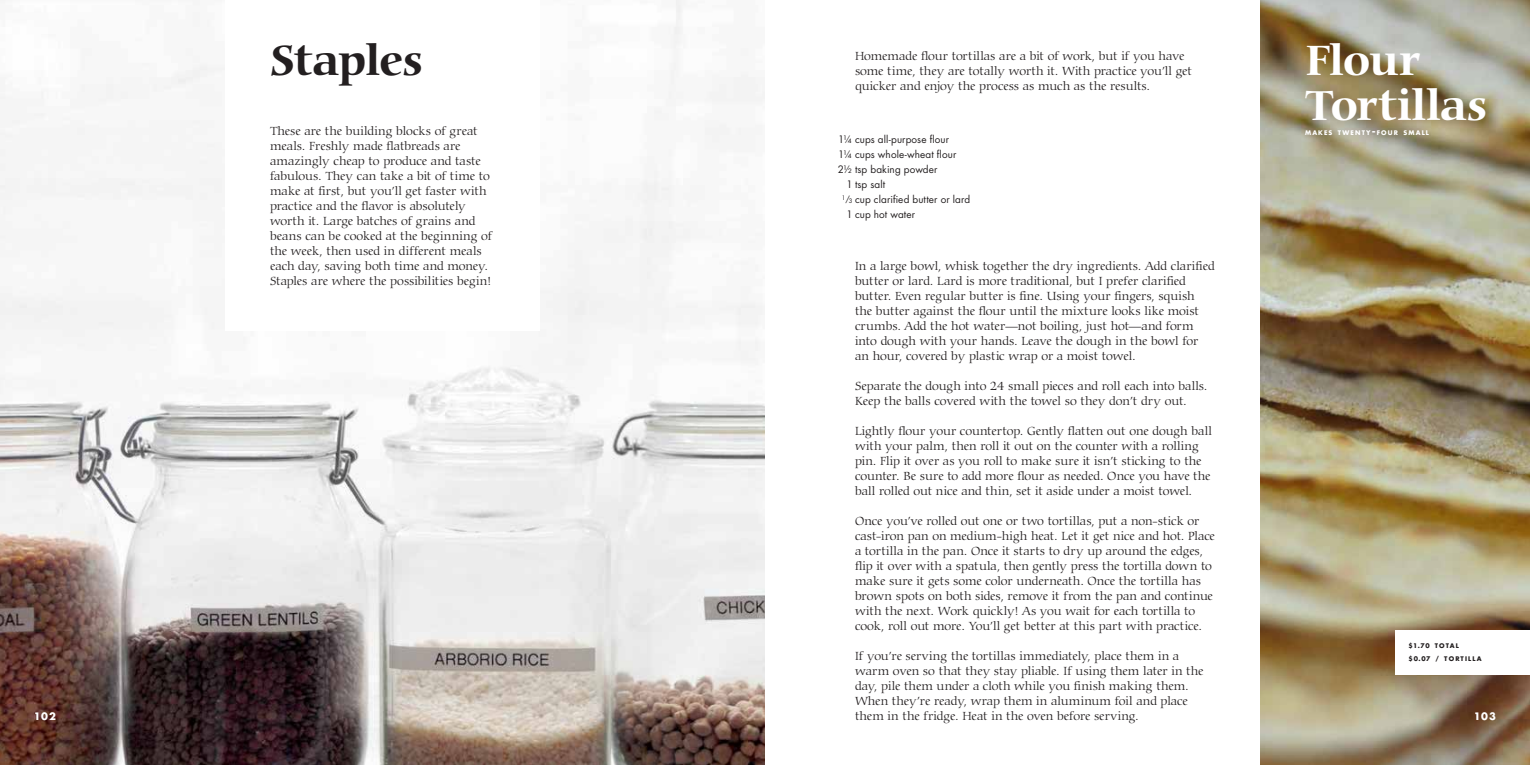
<style>
.page{position:relative;width:1530px;height:765px;background:#fff}
.page>*{position:absolute;margin:0;border:0;box-sizing:border-box;transform-origin:0 0}
.t1{font:700 45px/45px "Carmina BT";letter-spacing:-.015em;color:#fff}
.t2{font:700 45px "Carmina BT";letter-spacing:-.025em;color:#231f20}
.t3{font:300 12.5px/15px "Carmina BT";letter-spacing:-.005em;color:#231f20}
.t4{font:10px "Futura";letter-spacing:.01em;color:#231f20}
.t5{font:10px "Futura Bold SC620";letter-spacing:.075em;color:#fff}
.t6{font:6.25px/13.1px "Futura Bold SC620";letter-spacing:.175em;color:#231f20}
.t7{font:6.25px "Futura Bold SC620";letter-spacing:.185em;color:#fff}
.s1{font-size:10px}
.s2{font-size:7.88px}
.s3{font-size:6px}
</style>
<div class="page">
<img style="left:1260px;top:0;width:270px;height:765px">
<img style="left:0;top:0;width:765px;height:765px">
<div style="left:225px;top:0;width:315px;height:330px;background:#fff"></div>
<div style="left:1395px;top:630px;width:135px;height:45px;background:#fff"></div>
<h1 class="t2" style="left:270px;top:34px;width:154px">Staples</h1>
<h1 class="t1" style="left:1305px;top:38px;width:184px">Flour<br>Tortillas</h1>
<p class="t7" style="left:1305px;top:129px;width:125px">MAKES TWENTY<span class="s1">-</span>FOUR SMALL</p>
<p class="t3" style="left:855px;top:49px;width:339px">Homemade flour tortillas are a bit of work, but if you have some time, they are totally worth it. With practice you’ll get quicker and enjoy the process as much as the results.</p>
<p class="t3" style="left:270px;top:124px;width:224px">These are the building blocks of great meals. Freshly made flatbreads are amazingly cheap to produce and taste fabulous. They can take a bit of time to make at first, but you’ll get faster with practice and the flavor is absolutely worth it. Large batches of grains and beans can be cooked at the beginning of the week, then used in different meals each day, saving both time and money.<br>Staples are where the possibilities begin!</p>
<p class="t4" style="left:838px;top:133px;width:112px">1¼ cups all-purpose flour</p>
<p class="t4" style="left:838px;top:148px;width:120px">1¼ cups whole-wheat flour</p>
<p class="t4" style="left:838px;top:163px;width:101px">2½ tsp baking powder</p>
<p class="t4" style="left:846px;top:178px;width:40px">1 tsp salt</p>
<p class="t4" style="left:842px;top:193px;width:130px"><sup>1</sup><span class="s2">/</span><span class="s3">3</span> cup clarified butter or lard</p>
<p class="t4" style="left:846px;top:208px;width:70px">1 cup hot water</p>
<p class="t3" style="left:855px;top:259px;width:361px">In a large bowl, whisk together the dry ingredients. Add clarified butter or lard. Lard is more traditional, but I prefer clarified butter. Even regular butter is fine. Using your fingers, squish the butter against the flour until the mixture looks like moist crumbs. Add the hot water—not boiling, just hot—and form into dough with your hands. Leave the dough in the bowl for an hour, covered by plastic wrap or a moist towel.</p>
<p class="t3" style="left:855px;top:379px;width:354px">Separate the dough into 24 small pieces and roll each into balls.<br>Keep the balls covered with the towel so they don’t dry out.</p>
<p class="t3" style="left:855px;top:424px;width:358px">Lightly flour your countertop. Gently flatten out one dough ball with your palm, then roll it out on the counter with a rolling pin. Flip it over as you roll to make sure it isn’t sticking to the counter. Be sure to add more flour as needed. Once you have the ball rolled out nice and thin, set it aside under a moist towel.</p>
<p class="t3" style="left:855px;top:514px;width:361px">Once you’ve rolled out one or two tortillas, put a non-stick or cast-iron pan on medium-high heat. Let it get nice and hot. Place a tortilla in the pan. Once it starts to dry up around the edges, flip it over with a spatula, then gently press the tortilla down to make sure it gets some color underneath. Once the tortilla has brown spots on both sides, remove it from the pan and continue with the next. Work quickly! As you wait for each tortilla to cook, roll out more. You’ll get better at this part with practice.</p>
<p class="t3" style="left:855px;top:649px;width:350px">If you’re serving the tortillas immediately, place them in a warm oven so that they stay pliable. If using them later in the day, pile them under a cloth while you finish making them.<br>When they’re ready, wrap them in aluminum foil and place them in the fridge. Heat in the oven before serving.</p>
<p class="t6" style="left:1409px;top:639px;width:75px">$1.70 TOTAL $0.07 / TORTILLA</p>
<p class="t5" style="left:34px;top:710px;width:24px">102</p>
<p class="t5" style="left:1474px;top:710px;width:24px">103</p>
</div>
